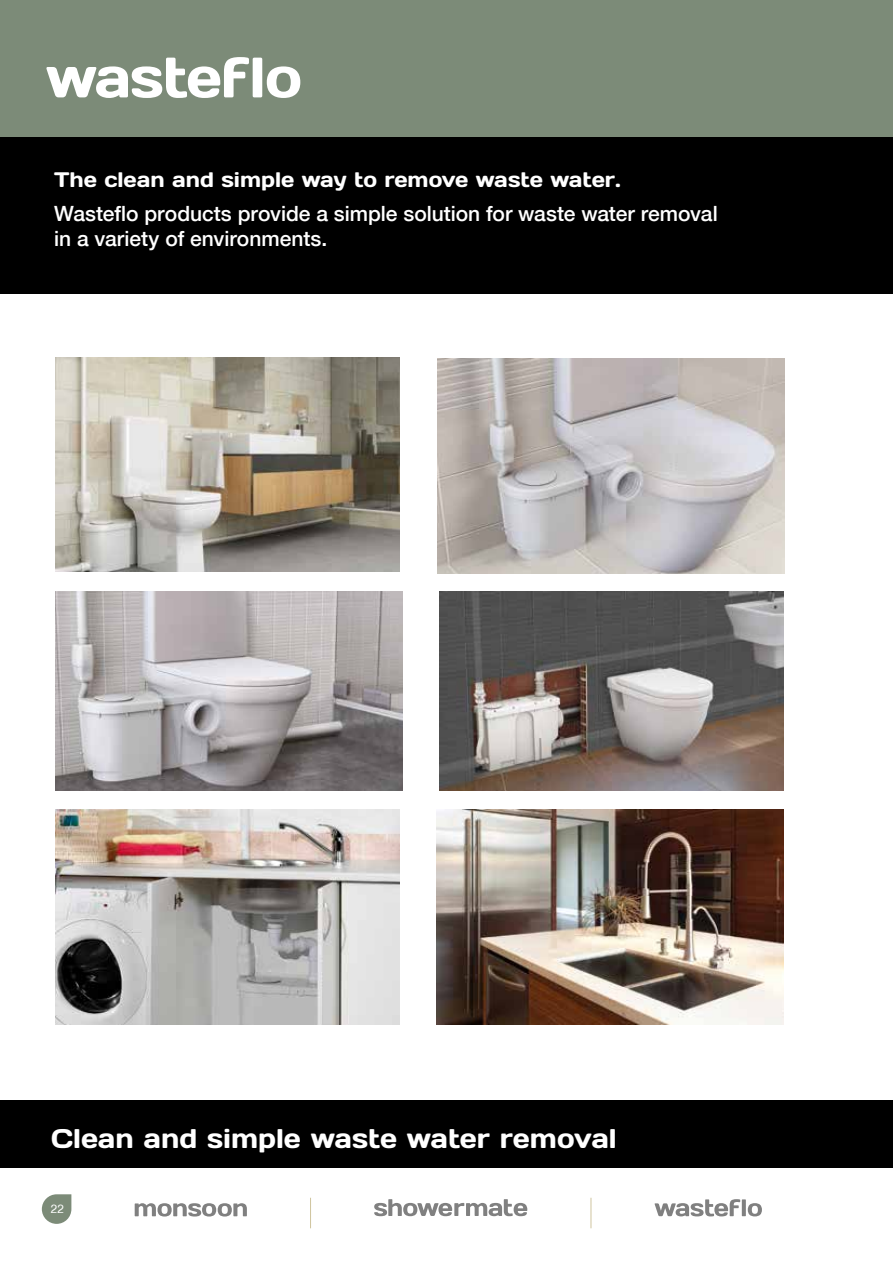
<style>
.page{position:relative;width:893px;height:1263px;background:#fff}
.page>*{position:absolute;margin:0;border:0;box-sizing:border-box;transform-origin:0 0}
.t1{font:27px "Days";color:#fff}
.t2{font:500 21px/25.2px "Helvetica Neue LT";color:#fff}
.t3{font:21px "Days";color:#fff}
.t4{font:12px "Helvetica Neue LT";color:#fff}
</style>
<div class="page">
<hr style="left:310px;top:1198px;width:1px;height:30px;background:#9f883b">
<hr style="left:591px;top:1198px;width:1px;height:30px;background:#9f883b">
<svg style="left:135px;top:1203px;width:112px;height:13px"></svg>
<svg style="left:374px;top:1199px;width:153px;height:17px"></svg>
<svg style="left:655px;top:1199px;width:107px;height:17px"></svg>
<svg style="left:42px;top:1194px;width:29px;height:30px"></svg>
<div style="left:0;top:134px;width:893px;height:160px;background:#000"></div>
<div style="left:0;top:0;width:893px;height:136px;background:#7c8b78"></div>
<svg style="left:46px;top:57px;width:254px;height:41px"></svg>
<div style="left:0;top:1100px;width:893px;height:68px;background:#000"></div>
<img style="left:438px;top:359px;width:347px;height:214px">
<img style="left:439px;top:592px;width:345px;height:199px">
<img style="left:436px;top:810px;width:347px;height:214px">
<img style="left:55px;top:810px;width:345px;height:214px">
<img style="left:55px;top:357px;width:345px;height:214px">
<img style="left:55px;top:592px;width:347px;height:199px">
<p class="t3" style="left:54px;top:167px;width:568px">The clean and simple way to remove waste water.</p>
<p class="t2" style="left:54px;top:201px;width:665px">Wasteflo products provide a simple solution for waste water removal in a variety of environments.</p>
<p class="t1" style="left:51px;top:1121px;width:567px">Clean and simple waste water removal</p>
<p class="t4" style="left:51px;top:1202px;width:15px">22</p>
</div>
